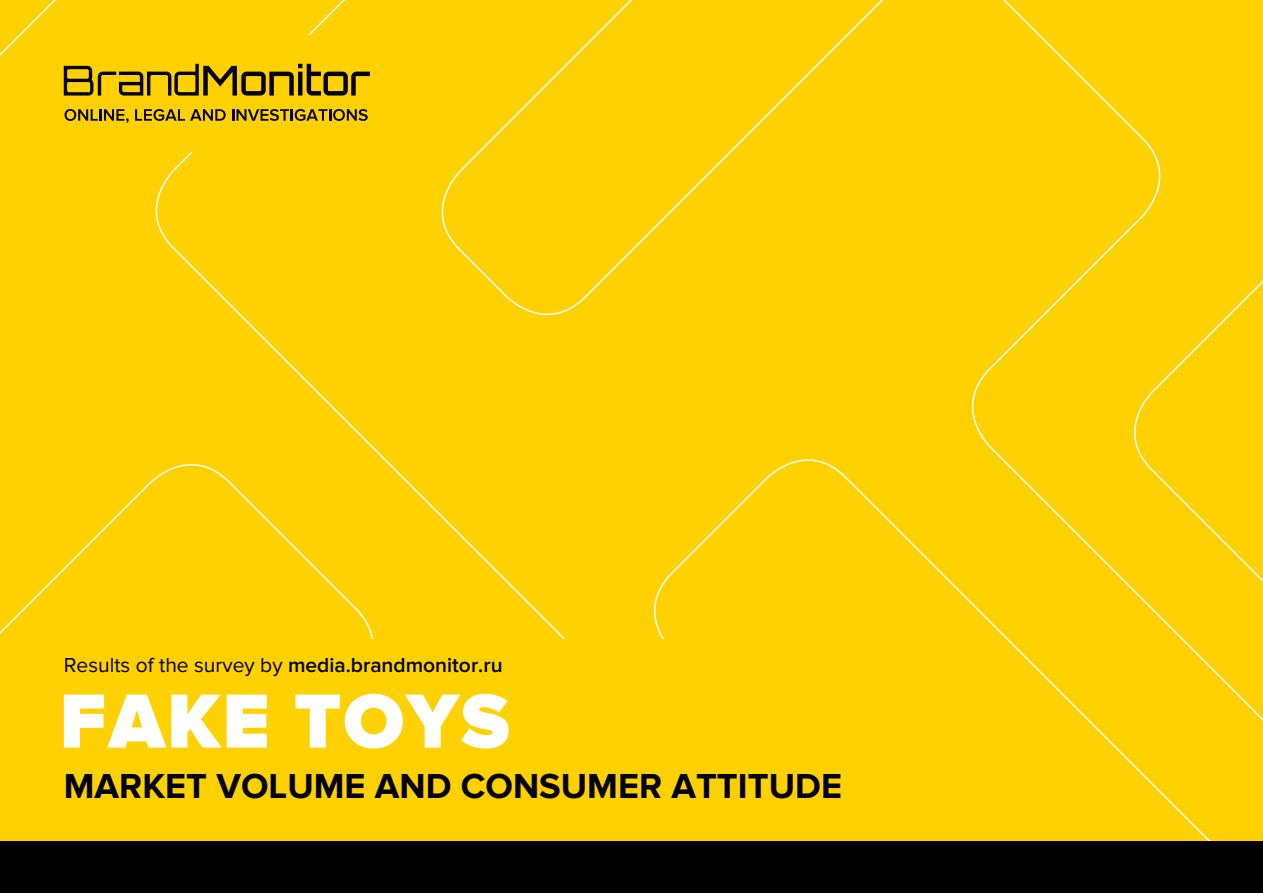
<style>
.page{position:relative;width:1263px;height:893px;background:#fff}
.page>*{position:absolute;margin:0;border:0;box-sizing:border-box;transform-origin:0 0}
.t1{font:900 79.5px "Proxima Nova";letter-spacing:.025em;color:#fff}
.t2{font:700 36px "Proxima Nova";color:#000}
.t3{font:600 21px "Proxima Nova";color:#000}
.s1{font-weight:400}
</style>
<div class="page">
<div style="left:135px;top:0;width:564px;height:639px;background:#ffd100"></div>
<div style="left:421px;top:0;width:278px;height:336px;background:#ffd100"></div>
<div style="left:699px;top:0;width:564px;height:438px;background:#ffd100"></div>
<div style="left:114px;top:443px;width:312px;height:196px;background:#ffd100"></div>
<div style="left:1113px;top:73px;width:150px;height:365px;background:#ffd100"></div>
<div style="left:633px;top:438px;width:630px;height:403px;background:#ffd100"></div>
<div style="left:0;top:0;width:114px;height:841px;background:#ffd100"></div>
<div style="left:31px;top:35px;width:347px;height:117px;background:#ffd100"></div>
<div style="left:60px;top:639px;width:835px;height:203px;background:#ffd100"></div>
<div style="left:0;top:841px;width:1263px;height:52px;background:#000"></div>
<svg style="left:64px;top:64px;width:306px;height:32px"></svg>
<svg style="left:64px;top:109px;width:65px;height:14px"></svg>
<svg style="left:135px;top:109px;width:91px;height:12px"></svg>
<svg style="left:232px;top:109px;width:136px;height:12px"></svg>
<p class="t3" style="left:64px;top:653px;width:440px"><span class="s1">Results of the survey by</span> media.brandmonitor.ru</p>
<h1 class="t1" style="left:60px;top:675px;width:452px">FAKE TOYS</h1>
<h2 class="t2" style="left:64px;top:765px;width:780px">MARKET VOLUME AND CONSUMER ATTITUDE</h2>
</div>
